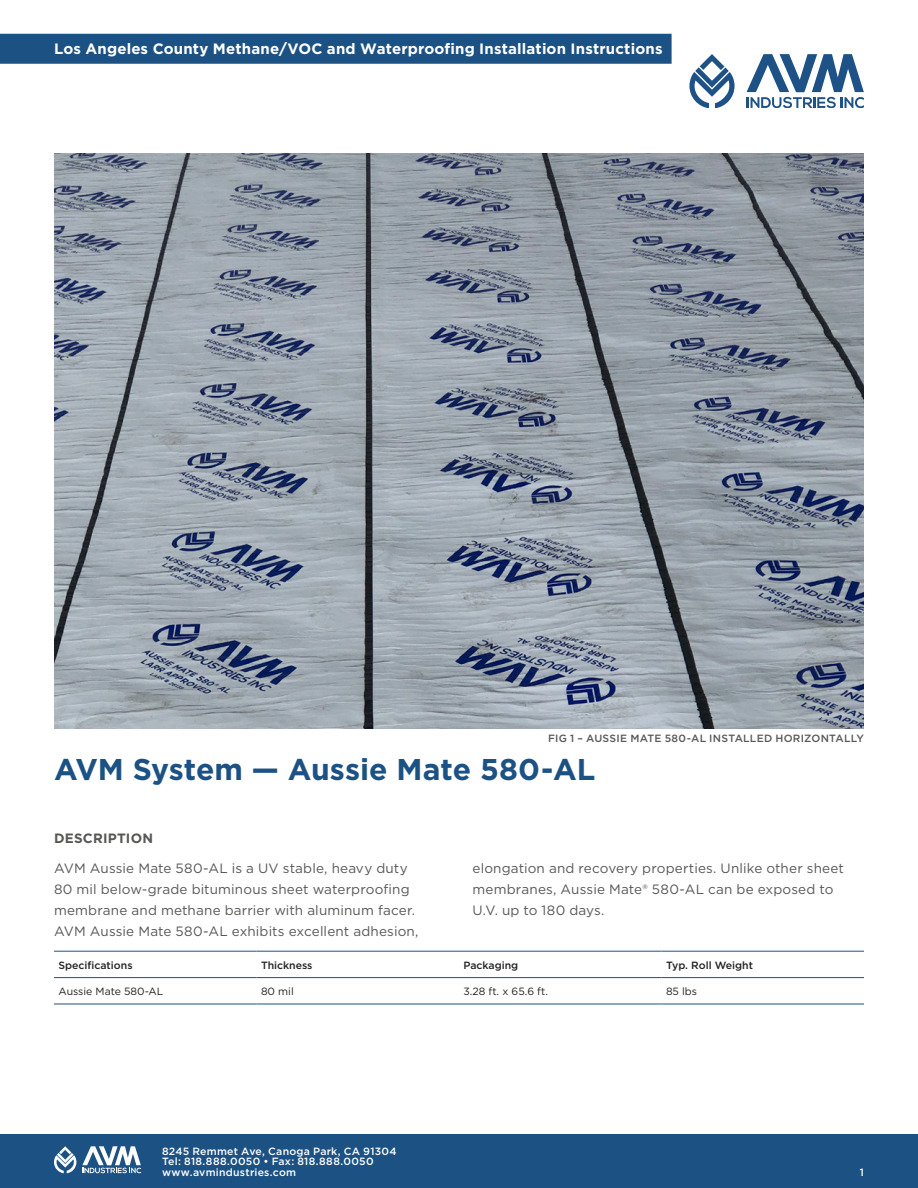
<style>
.page{position:relative;width:918px;height:1188px;background:#fff}
.page>*{position:absolute;margin:0;border:0;box-sizing:border-box;transform-origin:0 0}
.t1{font:700 30px "Gotham";color:#1c5184}
.t2{font:700 15px "Gotham";letter-spacing:.01em;color:#fff}
._3_Text{font:13.5px/21px "Gotham";letter-spacing:.01em;color:#575755}
._4_Subhead{font:700 13.5px "Gotham";letter-spacing:.02em;color:#575755}
.t3{font:500 10.5px/10.5px "Gotham";letter-spacing:.02em;color:#fff}
.Table{font:500 10.5px "Gotham";color:#231f20}
.Figure_Caption{font:500 10.5px "Gotham";letter-spacing:.025em;color:#575755}
.Table-2{font:10.5px "Gotham";color:#231f20}
</style>
<div class="page">
<div style="left:0;top:34px;width:672px;height:30px;background:#1c5184"></div>
<div style="left:0;top:1134px;width:918px;height:54px;background:#1c5184"></div>
<svg style="left:54px;top:1146px;width:22px;height:27px"></svg>
<svg style="left:82px;top:1146px;width:59px;height:27px"></svg>
<svg style="left:689px;top:54px;width:46px;height:54px"></svg>
<svg style="left:746px;top:54px;width:118px;height:54px"></svg>
<img style="left:54px;top:153px;width:810px;height:576px">
<hr style="left:54px;top:951px;width:202px;height:1px;background:#1c5184">
<hr style="left:256px;top:951px;width:203px;height:1px;background:#1c5184">
<hr style="left:459px;top:951px;width:203px;height:1px;background:#1c5184">
<hr style="left:662px;top:951px;width:202px;height:1px;background:#1c5184">
<hr style="left:54px;top:977px;width:202px;height:1px;background:#1c5184">
<hr style="left:256px;top:977px;width:203px;height:1px;background:#1c5184">
<hr style="left:459px;top:977px;width:203px;height:1px;background:#1c5184">
<hr style="left:662px;top:977px;width:202px;height:1px;background:#1c5184">
<hr style="left:54px;top:1004px;width:202px;height:1px;background:#1c5184">
<hr style="left:256px;top:1004px;width:203px;height:1px;background:#1c5184">
<hr style="left:459px;top:1004px;width:203px;height:1px;background:#1c5184">
<hr style="left:662px;top:1004px;width:202px;height:1px;background:#1c5184">
<p class="t2" style="left:54px;top:39px;width:610px">Los Angeles County Methane/VOC and Waterproofing Installation Instructions</p>
<p class="Figure_Caption" style="left:548px;top:731px;width:317px">FIG 1 – AUSSIE MATE 580-AL INSTALLED HORIZONTALLY</p>
<p class="t1" style="left:54px;top:749px;width:543px">AVM System — Aussie Mate 580-AL</p>
<p class="_4_Subhead" style="left:54px;top:829px;width:101px">DESCRIPTION</p>
<p class="_3_Text" style="left:54px;top:857px;width:366px">AVM Aussie Mate 580-AL is a UV stable, heavy duty 80 mil below-grade bituminous sheet waterproofing membrane and methane barrier with aluminum facer.<br>AVM Aussie Mate 580-AL exhibits excellent adhesion,</p>
<p class="_3_Text" style="left:472px;top:857px;width:373px">elongation and recovery properties. Unlike other sheet membranes, Aussie Mate® 580-AL can be exposed to<br>U.V. up to 180 days.</p>
<p class="Table" style="left:58px;top:958px;width:76px">Specifications</p>
<p class="Table" style="left:261px;top:958px;width:53px">Thickness</p>
<p class="Table" style="left:464px;top:958px;width:56px">Packaging</p>
<p class="Table" style="left:666px;top:958px;width:89px">Typ. Roll Weight</p>
<p class="Table-2" style="left:58px;top:985px;width:106px">Aussie Mate 580-AL</p>
<p class="Table-2" style="left:261px;top:985px;width:34px">80 mil</p>
<p class="Table-2" style="left:464px;top:985px;width:86px">3.28 ft. x 65.6 ft.</p>
<p class="Table-2" style="left:666px;top:985px;width:33px">85 lbs</p>
<p class="t3" style="left:162px;top:1146px;width:236px">8245 Remmet Ave, Canoga Park, CA 91304<br>Tel: 818.888.0050 • Fax: 818.888.0050 www.avmindustries.com</p>
<p class="t3" style="left:860px;top:1167px;width:6px">1</p>
</div>
